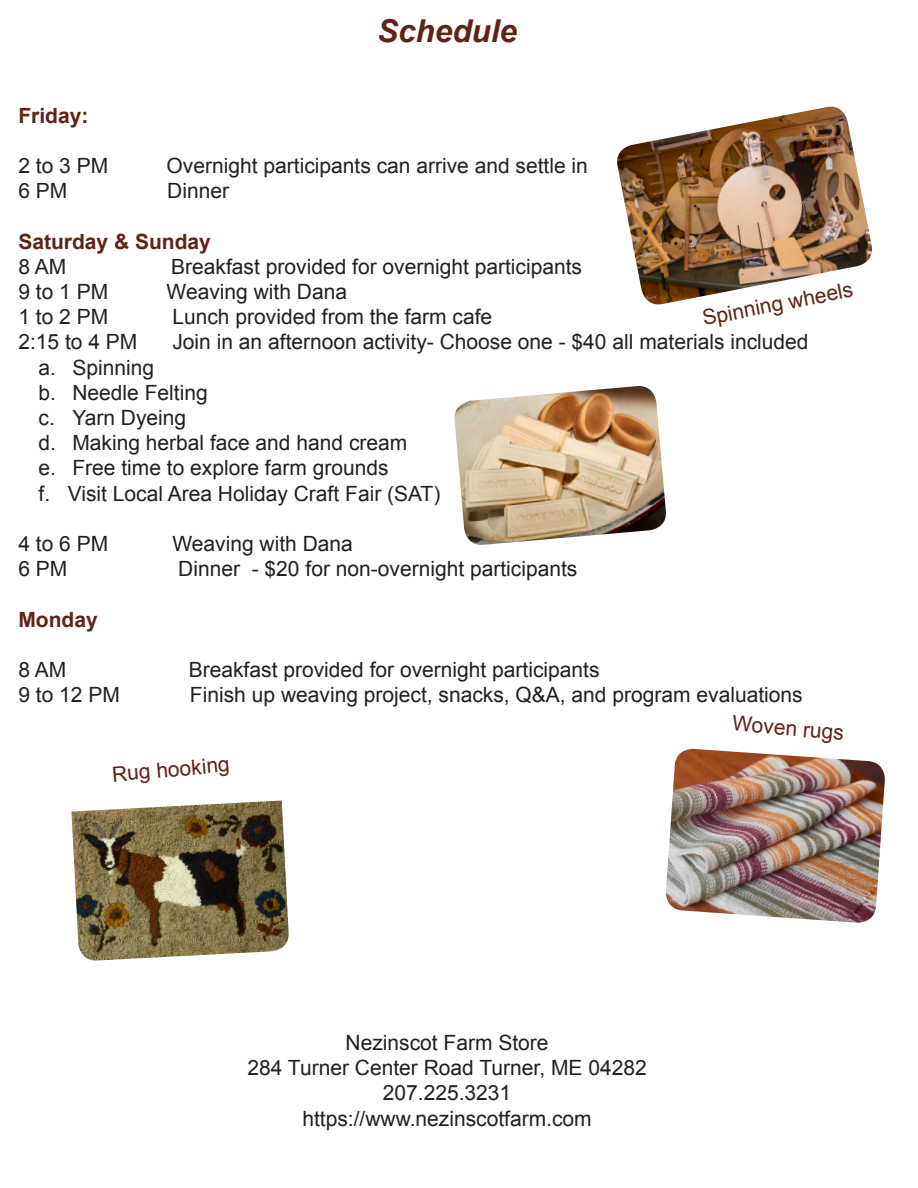
<style>
.page{position:relative;width:918px;height:1188px;background:#fff}
.page>*{position:absolute;margin:0;border:0;box-sizing:border-box;transform-origin:0 0}
.t1{font:italic 700 31.5px "Arial";color:#602315}
.t2{font:21px "Arial";color:#231f20}
.t3{font:21px "Arial";color:#602315}
.t4{font:700 21px "Arial";color:#602315}
</style>
<div class="page">
<img style="left:617px;top:107px;width:256px;height:198px">
<img style="left:454px;top:386px;width:212px;height:159px">
<img style="left:71px;top:801px;width:218px;height:160px">
<img style="left:666px;top:749px;width:219px;height:174px">
<p class="t1" style="left:377px;top:10px;width:142px">Schedule</p>
<p class="t4" style="left:18px;top:101px;width:72px">Friday:</p>
<p class="t2" style="left:18px;top:152px;width:91px">2 to 3 PM</p>
<p class="t2" style="left:167px;top:152px;width:423px">Overnight participants can arrive and settle in</p>
<p class="t2" style="left:18px;top:177px;width:51px">6 PM</p>
<p class="t2" style="left:167px;top:177px;width:63px">Dinner</p>
<p class="t4" style="left:18px;top:227px;width:194px">Saturday &amp; Sunday</p>
<p class="t2" style="left:18px;top:253px;width:49px">8 AM</p>
<p class="t2" style="left:171px;top:253px;width:412px">Breakfast provided for overnight participants</p>
<p class="t2" style="left:18px;top:278px;width:91px">9 to 1 PM</p>
<p class="t2" style="left:167px;top:278px;width:182px">Weaving with Dana</p>
<p class="t2" style="left:18px;top:303px;width:91px">1 to 2 PM</p>
<p class="t2" style="left:172px;top:303px;width:321px">Lunch provided from the farm cafe</p>
<p class="t2" style="left:18px;top:328px;width:121px">2:15 to 4 PM</p>
<p class="t2" style="left:172px;top:328px;width:638px">Join in an afternoon activity- Choose one - $40 all materials included</p>
<p class="t2" style="left:39px;top:353px;width:117px">a. Spinning</p>
<p class="t2" style="left:39px;top:379px;width:171px">b. Needle Felting</p>
<p class="t2" style="left:39px;top:404px;width:149px">c. Yarn Dyeing</p>
<p class="t2" style="left:39px;top:429px;width:370px">d. Making herbal face and hand cream</p>
<p class="t2" style="left:39px;top:454px;width:352px">e. Free time to explore farm grounds</p>
<p class="t2" style="left:39px;top:479px;width:403px">f. Visit Local Area Holiday Craft Fair (SAT)</p>
<p class="t2" style="left:18px;top:530px;width:91px">4 to 6 PM</p>
<p class="t2" style="left:172px;top:530px;width:182px">Weaving with Dana</p>
<p class="t2" style="left:18px;top:555px;width:51px">6 PM</p>
<p class="t2" style="left:178px;top:555px;width:401px">Dinner - $20 for non-overnight participants</p>
<p class="t4" style="left:18px;top:605px;width:81px">Monday</p>
<p class="t2" style="left:18px;top:656px;width:49px">8 AM</p>
<p class="t2" style="left:189px;top:656px;width:412px">Breakfast provided for overnight participants</p>
<p class="t2" style="left:18px;top:681px;width:103px">9 to 12 PM</p>
<p class="t2" style="left:190px;top:681px;width:614px">Finish up weaving project, snacks, Q&amp;A, and program evaluations</p>
<p class="t3" style="left:700px;top:305px;width:154px;rotate:-11deg">Spinning wheels</p>
<p class="t3" style="left:111px;top:761px;width:119px;rotate:-5deg">Rug hooking</p>
<p class="t3" style="left:734px;top:709px;width:113px;rotate:5deg">Woven rugs</p>
<p class="t2" style="left:346px;top:1029px;width:205px">Nezinscot Farm Store</p>
<p class="t2" style="left:248px;top:1054px;width:401px">284 Turner Center Road Turner, ME 04282</p>
<p class="t2" style="left:383px;top:1079px;width:130px">207.225.3231</p>
<p class="t2" style="left:302px;top:1104px;width:291px">https://www.nezinscotfarm.com</p>
</div>
